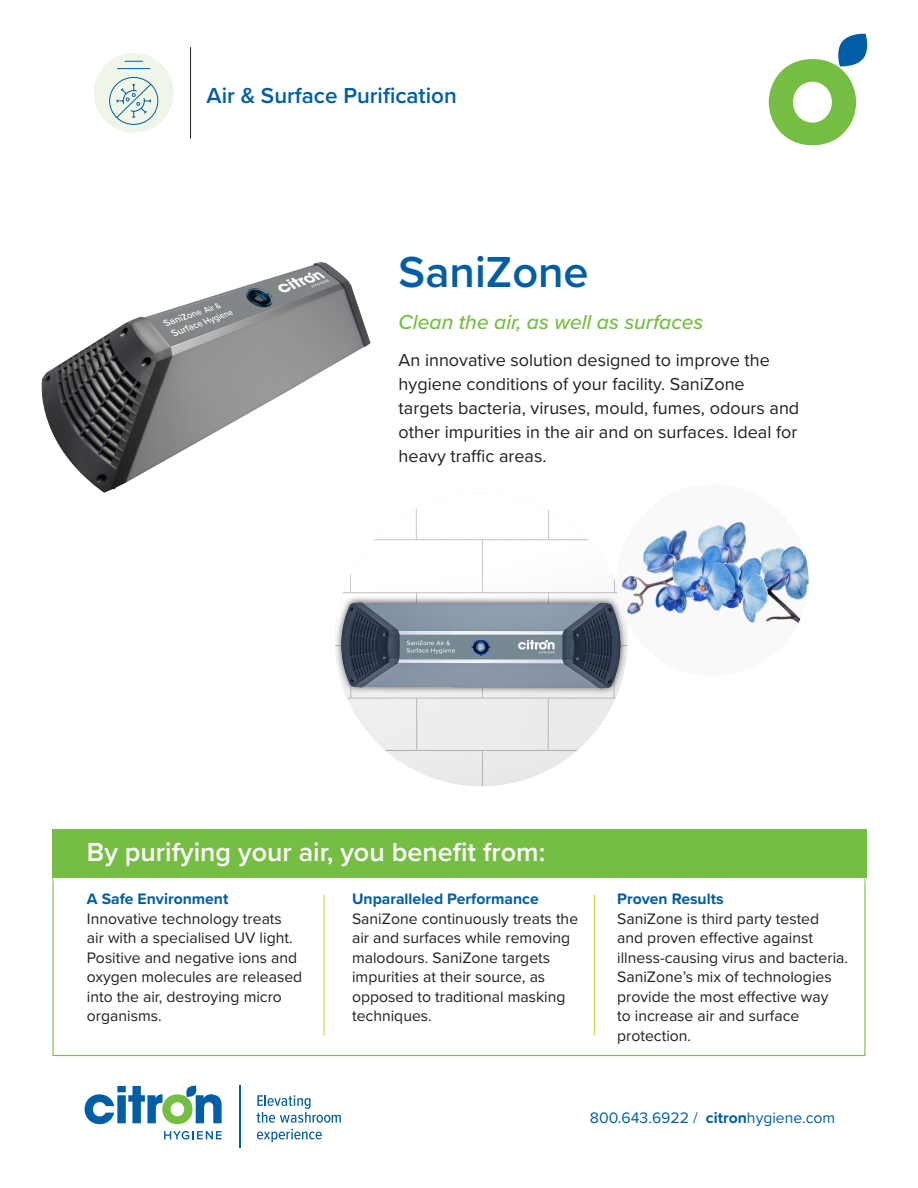
<style>
.page{position:relative;width:918px;height:1188px;background:#fff}
.page>*{position:absolute;margin:0;border:0;box-sizing:border-box;transform-origin:0 0}
.PS_-_h1{font:600 45px "Proxima Nova";color:#015da6}
.PS_-_h2{font:600 27px "Proxima Nova";color:#fff}
.t1{font:600 22.5px "Proxima Nova";color:#015da6}
.PS_-_bod{font:italic 500 21px "Proxima Nova";color:#75be43}
.PS_-_bod-2{font:18px/24px "Proxima Nova";color:#231f20}
.PS_-_bod-3{font:15.75px/19.5px "Proxima Nova";color:#231f20}
.PS_-_h3{font:700 15.75px "Proxima Nova";color:#015da6}
.t2{font:15.75px "Proxima Nova";color:#015da6}
.s1{font-weight:700}
</style>
<div class="page">
<svg style="left:85px;top:1085px;width:137px;height:39px"></svg>
<svg style="left:164px;top:1131px;width:58px;height:9px"></svg>
<svg style="left:257px;top:1095px;width:84px;height:28px"></svg>
<svg style="left:257px;top:1129px;width:65px;height:13px"></svg>
<hr style="left:239px;top:1086px;width:1px;height:62px;background:#015da6">
<svg style="left:769px;top:33px;width:99px;height:112px"></svg>
<div style="left:94px;top:53px;width:80px;height:80px;background:#eff6e8;border-radius:50%"></div>
<hr style="left:190px;top:47px;width:1px;height:91px;background:#231f20">
<svg style="left:109px;top:60px;width:50px;height:65px"></svg>
<img style="left:41px;top:262px;width:330px;height:231px">
<img style="left:335px;top:493px;width:293px;height:293px;border-radius:146px">
<img style="left:335px;top:596px;width:288px;height:101px">
<hr style="left:323px;top:895px;width:1px;height:141px;background:#cada2b">
<hr style="left:594px;top:895px;width:1px;height:141px;background:#cada2b">
<div style="left:52px;top:829px;width:815px;height:48px;background:#75be43"></div>
<img style="left:617px;top:522px;width:192px;height:154px">
<h3 class="t1" style="left:207px;top:78px;width:252px">Air &amp; Surface Purification</h3>
<p class="PS_-_h1" style="left:399px;top:238px;width:192px">SaniZone</p>
<p class="PS_-_bod" style="left:399px;top:306px;width:306px">Clean the air, as well as surfaces</p>
<p class="PS_-_bod-2" style="left:399px;top:347px;width:402px">An innovative solution designed to improve the hygiene conditions of your facility. SaniZone targets bacteria, viruses, mould, fumes, odours and other impurities in the air and on surfaces. Ideal for heavy traffic areas.</p>
<p class="PS_-_h2" style="left:87px;top:832px;width:460px">By purifying your air, you benefit from:</p>
<p class="PS_-_h3" style="left:87px;top:887px;width:143px">A Safe Environment</p>
<p class="PS_-_bod-3" style="left:87px;top:908px;width:217px">Innovative technology treats air with a specialised UV light.<br>Positive and negative ions and oxygen molecules are released into the air, destroying micro organisms.</p>
<p class="PS_-_h3" style="left:352px;top:887px;width:188px">Unparalleled Performance</p>
<p class="PS_-_bod-3" style="left:352px;top:908px;width:228px">SaniZone continuously treats the air and surfaces while removing malodours. SaniZone targets impurities at their source, as opposed to traditional masking techniques.</p>
<p class="PS_-_h3" style="left:617px;top:887px;width:108px">Proven Results</p>
<p class="PS_-_bod-3" style="left:617px;top:908px;width:232px">SaniZone is third party tested and proven effective against illness-causing virus and bacteria.<br>SaniZone’s mix of technologies provide the most effective way<br>to increase air and surface protection.</p>
<p class="t2" style="left:590px;top:1106px;width:247px">800.643.6922 / <span class="s1">citron</span>hygiene.com</p>
</div>
